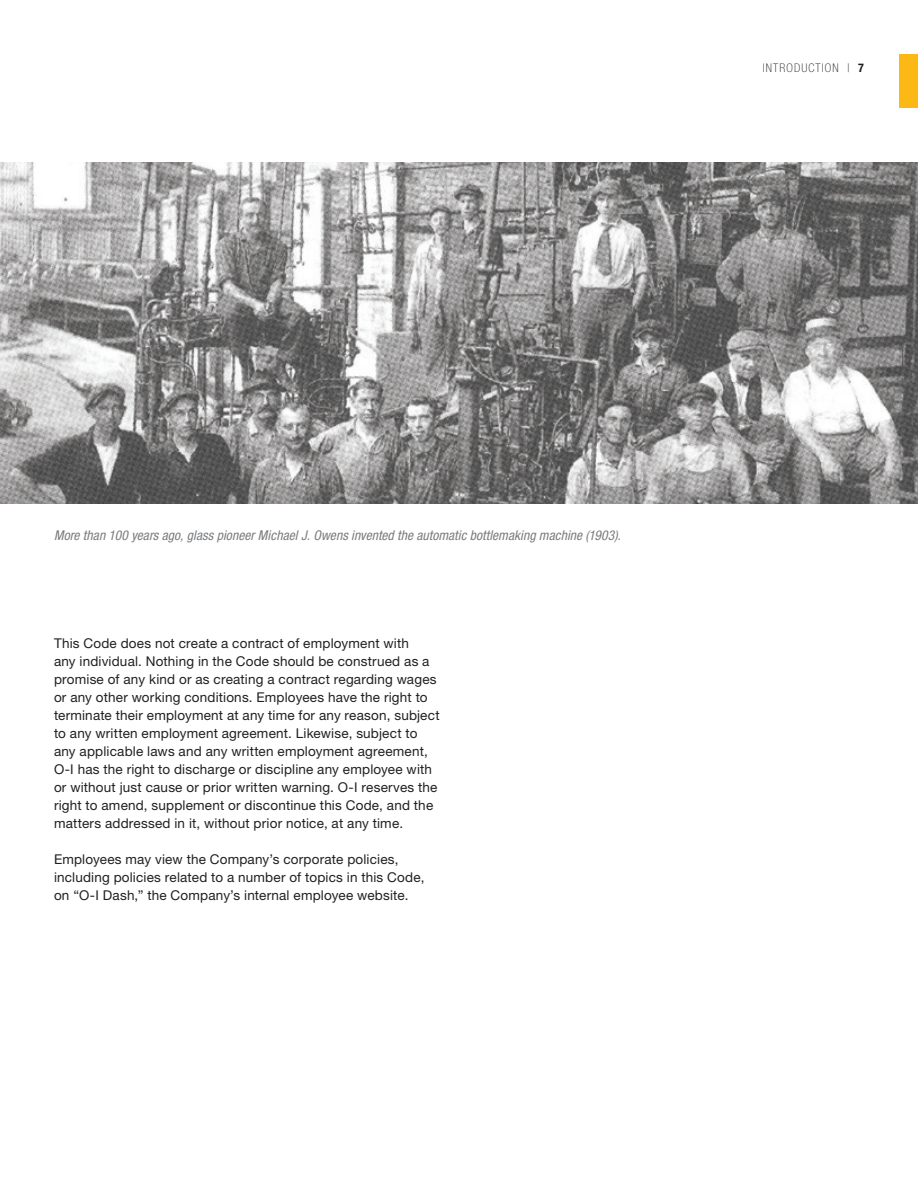
<style>
.page{position:relative;width:918px;height:1188px;background:#fff}
.page>*{position:absolute;margin:0;border:0;box-sizing:border-box;transform-origin:0 0}
.Body_Copy{font:13.5px/18px "Helvetica Neue LT Std";letter-spacing:.015em;color:#231f20}
.Photo_Caption{font:italic condensed 13.5px "Helvetica Neue LT Std";letter-spacing:.005em;color:#7a7c7f}
.t1{font:100 condensed 12px "Helvetica Neue LT Std";letter-spacing:.09em;color:#231f20}
.s1{font-weight:700}
</style>
<div class="page">
<div style="left:899px;top:54px;width:19px;height:54px;background:#fcb814"></div>
<img style="left:0;top:162px;width:918px;height:342px">
<p class="t1" style="left:763px;top:61px;width:103px">INTRODUCTION | <span class="s1">7</span></p>
<p class="Photo_Caption" style="left:54px;top:527px;width:568px">More than 100 years ago, glass pioneer Michael J. Owens invented the automatic bottlemaking machine (1903).</p>
<p class="Body_Copy" style="left:54px;top:634px;width:387px">This Code does not create a contract of employment with<br>any individual. Nothing in the Code should be construed as a promise of any kind or as creating a contract regarding wages or any other working conditions. Employees have the right to terminate their employment at any time for any reason, subject to any written employment agreement. Likewise, subject to any applicable laws and any written employment agreement, O-I has the right to discharge or discipline any employee with or without just cause or prior written warning. O-I reserves the right to amend, supplement or discontinue this Code, and the matters addressed in it, without prior notice, at any time.</p>
<p class="Body_Copy" style="left:54px;top:850px;width:372px">Employees may view the Company’s corporate policies, including policies related to a number of topics in this Code, on “O-I Dash,” the Company’s internal employee website.</p>
</div>
